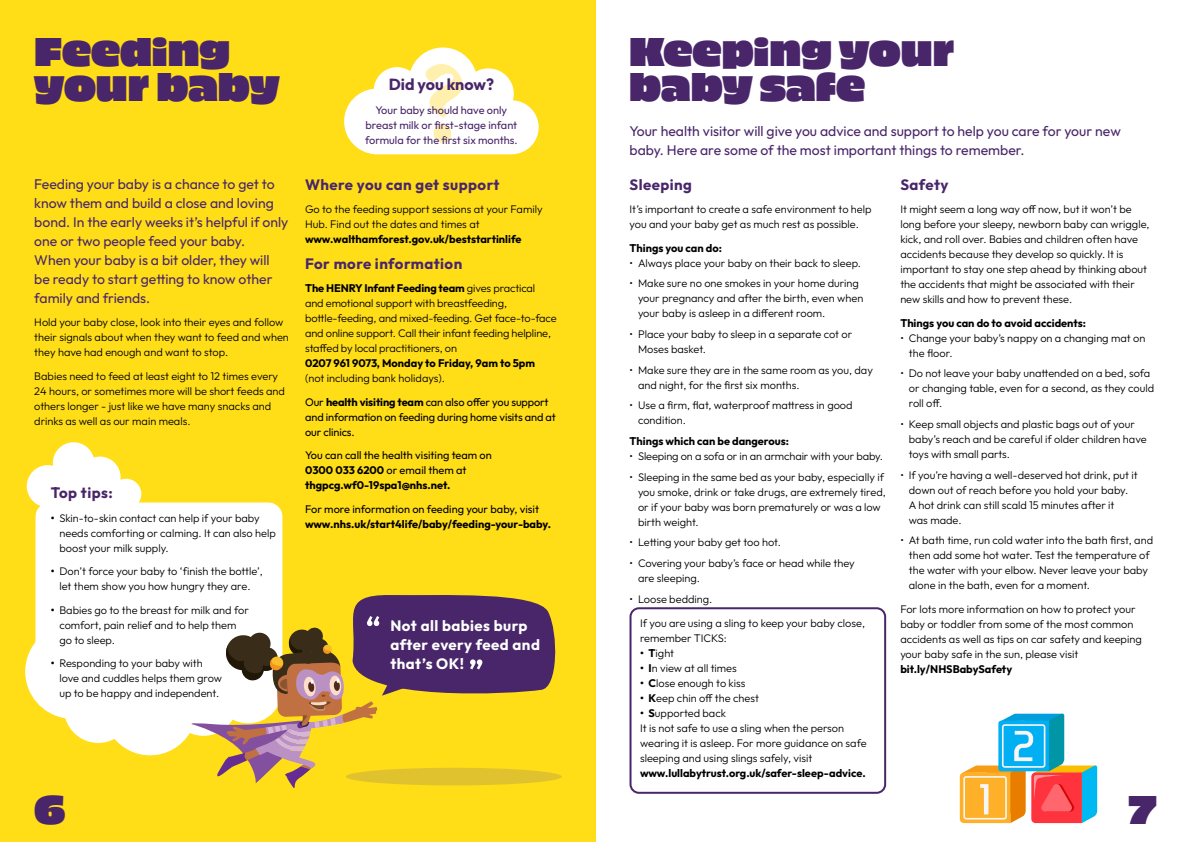
<style>
.page{position:relative;width:1191px;height:842px;background:#fff}
.page>*{position:absolute;margin:0;border:0;box-sizing:border-box;transform-origin:0 0}
.t1{font:700 116.2px "Minion Pro";color:#fff0ae}
.t2{font:40px/35px "Piepie";color:#49266a}
.t3{font:700 16px "Outfit";color:#49266a}
.t4{font:700 15px "Outfit";letter-spacing:.03em;color:#49266a}
.t5{font:700 15px/19px "Outfit";letter-spacing:.03em;color:#fff}
.t6{font:14px/19px "Outfit";color:#49266a}
.t7{font:300 11px/15px "Outfit";color:#000}
.t8{font:11px/15px "Outfit";letter-spacing:-.01em;color:#000}
.t9{font:700 11px/15px "Outfit";color:#000}
.t10{font:11px/15px "Outfit";color:#49266a;text-align:center}
.s1{font-weight:700}
.s2{font-weight:400}
</style>
<div class="page">
<div style="left:0;top:0;width:595px;height:842px;background:#ffdd17"></div>
<svg style="left:344px;top:47px;width:194px;height:107px"></svg>
<svg style="left:25px;top:573px;width:155px;height:182px;fill:#fff"></svg>
<svg style="left:27px;top:442px;width:114px;height:82px"></svg>
<div style="left:36px;top:502px;width:246px;height:196px;background:#fff;border-radius:14px"></div>
<svg style="left:180px;top:591px;width:378px;height:197px"></svg>
<div style="left:629px;top:607px;width:257px;height:187px;border:2px solid #49266a;border-radius:9px"></div>
<svg style="left:959px;top:714px;width:138px;height:109px"></svg>
<p class="t2" style="left:34px;top:31px;width:247px">FEEDING<br>YOUR BABY</p>
<p class="t2" style="left:629px;top:31px;width:326px">KEEPING YOUR<br>BABY SAFE</p>
<p class="t1" style="left:420px;top:22px;width:48px">?</p>
<p class="t3" style="left:389px;top:75px;width:107px">Did you know?</p>
<p class="t10" style="left:365px;top:102px;width:154px">Your baby should have only breast milk or first-stage infant formula for the first six months.</p>
<p class="t4" style="left:305px;top:176px;width:196px">Where you can get support</p>
<p class="t7" style="left:305px;top:202px;width:239px">Go to the feeding support sessions at your Family<br>Hub. Find out the dates and times at <span class="s1">www.walthamforest.gov.uk/beststartinlife</span></p>
<p class="t4" style="left:305px;top:255px;width:159px">For more information</p>
<p class="t7" style="left:305px;top:281px;width:253px"><span class="s1">The HENRY Infant Feeding team</span> gives practical<br>and emotional support with breastfeeding, bottle-feeding, and mixed-feeding. Get face-to-face and online support. Call their infant feeding helpline, staffed by local practitioners, on<br><span class="s1">0207 961 9073, Monday to Friday, 9am to 5pm </span>(not including bank holidays).</p>
<p class="t8" style="left:305px;top:394px;width:252px">Our <span class="s1">health visiting team</span> can also offer you support and information on feeding during home visits and at our clinics.</p>
<p class="t8" style="left:305px;top:448px;width:188px">You can call the health visiting team on<br><span class="s1">0300 033 6200</span> or email them at <span class="s1">thgpcg.wf0-19spa1@nhs.net.</span></p>
<p class="t9" style="left:305px;top:501px;width:247px"><span class="s2">For more information on feeding your baby, visit </span>www.nhs.uk/start4life/baby/feeding-your-baby.</p>
<p class="t6" style="left:629px;top:121px;width:493px">Your health visitor will give you advice and support to help you care for your new baby. Here are some of the most important things to remember.</p>
<p class="t4" style="left:900px;top:176px;width:50px">Safety</p>
<p class="t7" style="left:900px;top:202px;width:251px">It might seem a long way off now, but it won’t be long before your sleepy, newborn baby can wriggle, kick, and roll over. Babies and children often have accidents because they develop so quickly. It is important to stay one step ahead by thinking about the accidents that might be associated with their new skills and how to prevent these.</p>
<p class="t9" style="left:900px;top:315px;width:187px">Things you can do to avoid accidents:</p>
<p class="t7" style="left:909px;top:330px;width:238px;text-indent:-9px">• Change your baby’s nappy on a changing mat on the floor.</p>
<p class="t7" style="left:909px;top:366px;width:247px;text-indent:-9px">• Do not leave your baby unattended on a bed, sofa or changing table, even for a second, as they could roll off.</p>
<p class="t7" style="left:909px;top:416px;width:239px;text-indent:-9px">• Keep small objects and plastic bags out of your baby’s reach and be careful if older children have toys with small parts.</p>
<p class="t7" style="left:909px;top:467px;width:230px;text-indent:-9px">• If you’re having a well-deserved hot drink, put it down out of reach before you hold your baby.<br>A hot drink can still scald 15 minutes after it<br>was made.</p>
<p class="t7" style="left:909px;top:533px;width:246px;text-indent:-9px">• At bath time, run cold water into the bath first, and then add some hot water. Test the temperature of the water with your elbow. Never leave your baby alone in the bath, even for a moment.</p>
<p class="t7" style="left:900px;top:601px;width:243px">For lots more information on how to protect your baby or toddler from some of the most common accidents as well as tips on car safety and keeping your baby safe in the sun, please visit <span class="s1">bit.ly/NHSBabySafety</span></p>
<p class="t6" style="left:34px;top:174px;width:256px">Feeding your baby is a chance to get to know them and build a close and loving bond. In the early weeks it’s helpful if only one or two people feed your baby.<br>When your baby is a bit older, they will be ready to start getting to know other family and friends.</p>
<p class="t7" style="left:34px;top:315px;width:256px">Hold your baby close, look into their eyes and follow their signals about when they want to feed and when they have had enough and want to stop.</p>
<p class="t7" style="left:34px;top:368px;width:252px">Babies need to feed at least eight to 12 times every 24 hours, or sometimes more will be short feeds and others longer - just like we have many snacks and drinks as well as our main meals.</p>
<p class="t4" style="left:629px;top:176px;width:64px">Sleeping</p>
<p class="t7" style="left:629px;top:202px;width:244px">It’s important to create a safe environment to help you and your baby get as much rest as possible.</p>
<p class="t9" style="left:629px;top:240px;width:94px">Things you can do:</p>
<p class="t7" style="left:629px;top:255px;width:233px">• Always place your baby on their back to sleep.</p>
<p class="t7" style="left:638px;top:276px;width:227px;text-indent:-9px">• Make sure no one smokes in your home during your pregnancy and after the birth, even when your baby is asleep in a different room.</p>
<p class="t7" style="left:638px;top:326px;width:216px;text-indent:-9px">• Place your baby to sleep in a separate cot or<br>Moses basket.</p>
<p class="t7" style="left:638px;top:362px;width:236px;text-indent:-9px">• Make sure they are in the same room as you, day and night, for the first six months.</p>
<p class="t7" style="left:638px;top:398px;width:216px;text-indent:-9px">• Use a firm, flat, waterproof mattress in good condition.</p>
<p class="t9" style="left:629px;top:433px;width:161px">Things which can be dangerous:</p>
<p class="t7" style="left:629px;top:448px;width:255px">• Sleeping on a sofa or in an armchair with your baby.</p>
<p class="t7" style="left:638px;top:469px;width:249px;text-indent:-9px">• Sleeping in the same bed as your baby, especially if you smoke, drink or take drugs, are extremely tired, or if your baby was born prematurely or was a low birth weight.</p>
<p class="t7" style="left:629px;top:535px;width:153px">• Letting your baby get too hot.</p>
<p class="t7" style="left:638px;top:555px;width:218px;text-indent:-9px">• Covering your baby’s face or head while they are sleeping.</p>
<p class="t7" style="left:629px;top:591px;width:84px">• Loose bedding.</p>
<p class="t4" style="left:51px;top:485px;width:63px">Top tips:</p>
<p class="t7" style="left:59px;top:510px;width:218px;text-indent:-9px"><span class="s1">•</span> Skin-to-skin contact can help if your baby needs comforting or calming. It can also help boost your milk supply.</p>
<p class="t7" style="left:51px;top:564px;width:213px;text-align:center"><span class="s1">•</span> Don’t force your baby to ‘finish the bottle’, let them show you how hungry they are.</p>
<p class="t7" style="left:59px;top:602px;width:191px;text-indent:-9px"><span class="s1">•</span> Babies go to the breast for milk and for comfort, pain relief and to help them go to sleep.</p>
<p class="t7" style="left:59px;top:656px;width:164px;text-indent:-9px"><span class="s1">•</span> Responding to your baby with love and cuddles helps them grow up to be happy and independent.</p>
<p class="t7" style="left:640px;top:615px;width:226px">If you are using a sling to keep your baby close, remember TICKS:</p>
<p class="t7" style="left:640px;top:645px;width:36px"><span class="s1">• T</span>ight</p>
<p class="t7" style="left:640px;top:660px;width:98px"><span class="s1">• I</span>n view at all times</p>
<p class="t7" style="left:640px;top:675px;width:107px"><span class="s1">• C</span>lose enough to kiss</p>
<p class="t7" style="left:640px;top:690px;width:120px"><span class="s1">• K</span>eep chin off the chest</p>
<p class="t7" style="left:640px;top:705px;width:88px"><span class="s1">• S</span>upported back</p>
<p class="t7" style="left:640px;top:720px;width:228px">It is not safe to use a sling when the person wearing it is asleep. For more guidance on safe sleeping and using slings safely, visit <span class="s1">www.lullabytrust.org.uk/safer-sleep-advice.</span></p>
<p class="t5" style="left:390px;top:616px;width:151px">Not all babies burp after every feed and that’s OK!</p>
<h2 class="t2" style="left:34px;top:788px;width:33px">6</h2>
<h2 class="t2" style="left:1128px;top:788px;width:30px">7</h2>
</div>
